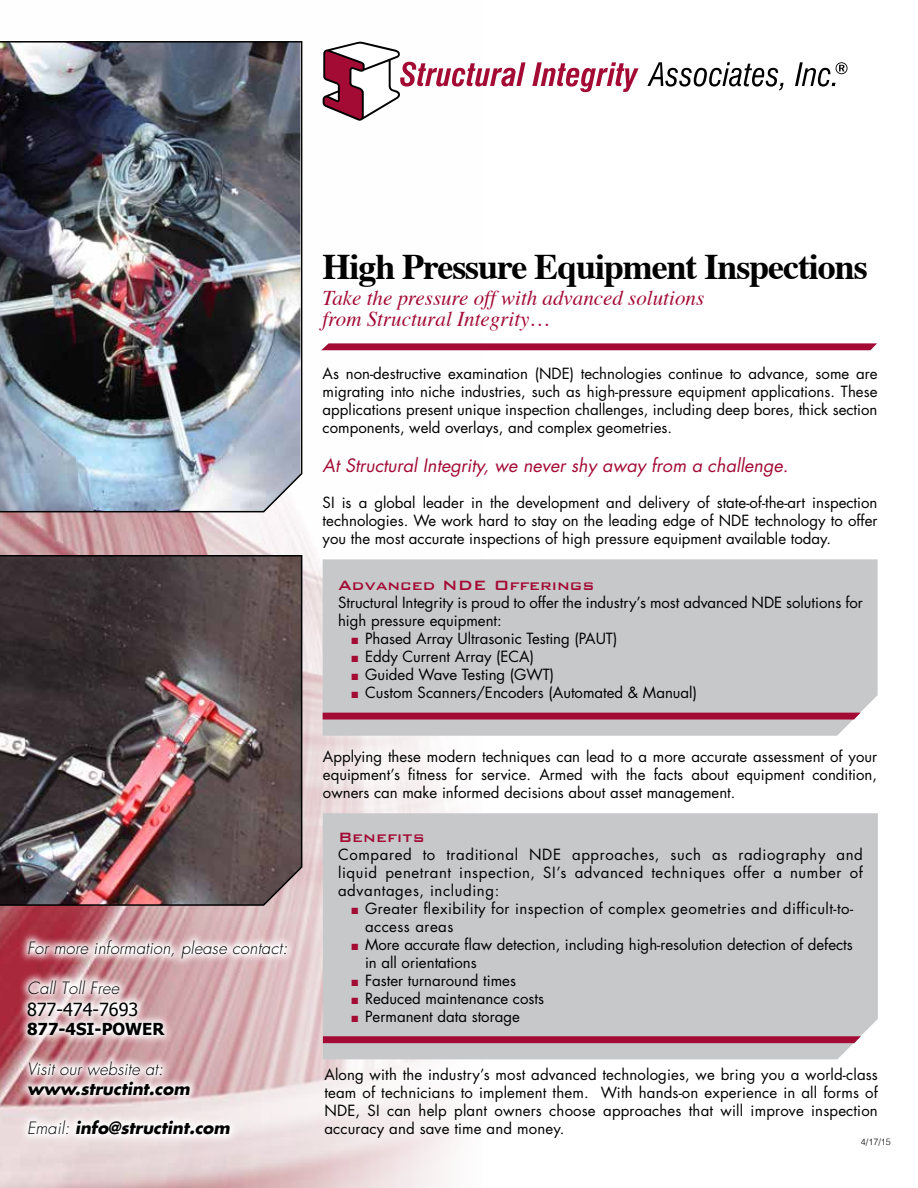
<style>
.page{position:relative;width:918px;height:1188px;background:#fff}
.page>*{position:absolute;margin:0;border:0;box-sizing:border-box;transform-origin:0 0}
.t1{font:700 36px "Times";letter-spacing:-.03em;color:#000}
.t2{font:italic 21px/21px "Times";color:#a30b35}
.t3{font:italic 18px "Futura";color:#a30b35}
.t4{font:500 18px "Bank Gothic";color:#a30b35}
.t5{font:18px "Tahoma";color:#000}
.t6{font:italic 300 16.5px "Futura";letter-spacing:.01em;color:#000}
.t7{font:italic 700 16.5px "Futura";color:#000}
.t8{font:700 16.5px "Tahoma";color:#000}
.t9{font:15px/18px "Futura";color:#000;text-align:justify}
.t10{font:15px/18px "Futura";letter-spacing:.03em;color:#000}
.t11{font:300 9px "Helvetica";color:#000}
.s1{font-weight:300}
.s2{color:#a30b35}
</style>
<div class="page">
<img style="left:0;top:98px;width:483px;height:1090px">
<svg style="left:18px;top:931px;width:278px;height:213px;background:#dfbfc3"></svg>
<img style="left:0;top:41px;width:303px;height:472px">
<img style="left:0;top:554px;width:303px;height:353px">
<svg style="left:532px;top:62px;width:107px;height:30px"></svg>
<svg style="left:647px;top:62px;width:137px;height:28px"></svg>
<svg style="left:323px;top:41px;width:203px;height:80px"></svg>
<svg style="left:795px;top:62px;width:53px;height:25px"></svg>
<svg style="left:321px;top:343px;width:556px;height:7px;background:#a91b42"></svg>
<div style="left:323px;top:559px;width:555px;height:177px;background:#c7c8ca"></div>
<svg style="left:323px;top:713px;width:538px;height:7px;background:#a61940"></svg>
<div style="left:323px;top:813px;width:555px;height:246px;background:#c7c8ca"></div>
<svg style="left:323px;top:1036px;width:538px;height:7px;background:#a4133b"></svg>
<p class="t6" style="left:27px;top:938px;width:262px">For more information, please contact:</p>
<p class="t6" style="left:27px;top:978px;width:94px">Call Toll Free</p>
<p class="t5" style="left:27px;top:997px;width:113px">877-474-7693</p>
<h4 class="t8" style="left:27px;top:1018px;width:139px">877-4SI-POWER</h4>
<p class="t6" style="left:27px;top:1059px;width:138px">Visit our website at:</p>
<h4 class="t7" style="left:27px;top:1078px;width:164px">www.structint.com</h4>
<h4 class="t7" style="left:27px;top:1117px;width:204px"><span class="s1">Email:</span> info@structint.com</h4>
<h1 class="t1" style="left:323px;top:233px;width:547px">High Pressure Equipment Inspections</h1>
<h3 class="t2" style="left:323px;top:286px;width:383px">Take the pressure off with advanced solutions from Structural Integrity…</h3>
<p class="t9" style="left:323px;top:364px;width:556px">As non-destructive examination (NDE) technologies continue to advance, some are migrating into niche industries, such as high-pressure equipment applications. These applications present unique inspection challenges, including deep bores, thick section components, weld overlays, and complex geometries.</p>
<p class="t3" style="left:323px;top:454px;width:467px">At Structural Integrity, we never shy away from a challenge.</p>
<p class="t9" style="left:323px;top:494px;width:556px">SI is a global leader in the development and delivery of state-of-the-art inspection technologies. We work hard to stay on the leading edge of NDE technology to offer you the most accurate inspections of high pressure equipment available today.</p>
<p class="t4" style="left:338px;top:571px;width:258px">Advanced NDE Offerings</p>
<p class="t9" style="left:338px;top:593px;width:526px">Structural Integrity is proud to offer the industry’s most advanced NDE solutions for high pressure equipment:</p>
<p class="t9" style="left:352px;top:629px;width:267px"><span class="s2">■</span> Phased Array Ultrasonic Testing (PAUT)</p>
<p class="t9" style="left:352px;top:647px;width:184px"><span class="s2">■</span> Eddy Current Array (ECA)</p>
<p class="t9" style="left:352px;top:665px;width:204px"><span class="s2">■</span> Guided Wave Testing (GWT)</p>
<p class="t9" style="left:352px;top:683px;width:347px"><span class="s2">■</span> Custom Scanners/Encoders (Automated &amp; Manual)</p>
<p class="t9" style="left:323px;top:747px;width:556px">Applying these modern techniques can lead to a more accurate assessment of your equipment’s fitness for service. Armed with the facts about equipment condition, owners can make informed decisions about asset management.</p>
<p class="t4" style="left:338px;top:823px;width:88px">Benefits</p>
<p class="t9" style="left:338px;top:845px;width:526px">Compared to traditional NDE approaches, such as radiography and liquid penetrant inspection, SI’s advanced techniques offer a number of advantages, including:</p>
<p class="t10" style="left:365px;top:899px;width:490px;text-indent:-13px"><span class="s2">■</span> Greater flexibility for inspection of complex geometries and difficult-to&shy;access areas</p>
<p class="t9" style="left:365px;top:935px;width:489px;text-indent:-13px"><span class="s2">■</span> More accurate flaw detection, including high-resolution detection of defects in all orientations</p>
<p class="t9" style="left:352px;top:971px;width:166px"><span class="s2">■</span> Faster turnaround times</p>
<p class="t9" style="left:352px;top:989px;width:194px"><span class="s2">■</span> Reduced maintenance costs</p>
<p class="t9" style="left:352px;top:1007px;width:170px"><span class="s2">■</span> Permanent data storage</p>
<p class="t9" style="left:324px;top:1065px;width:555px">Along with the industry’s most advanced technologies, we bring you a world-class team of technicians to implement them. With hands-on experience in all forms of NDE, SI can help plant owners choose approaches that will improve inspection accuracy and save time and money.</p>
<p class="t11" style="left:861px;top:1135px;width:32px">4/17/15</p>
</div>
